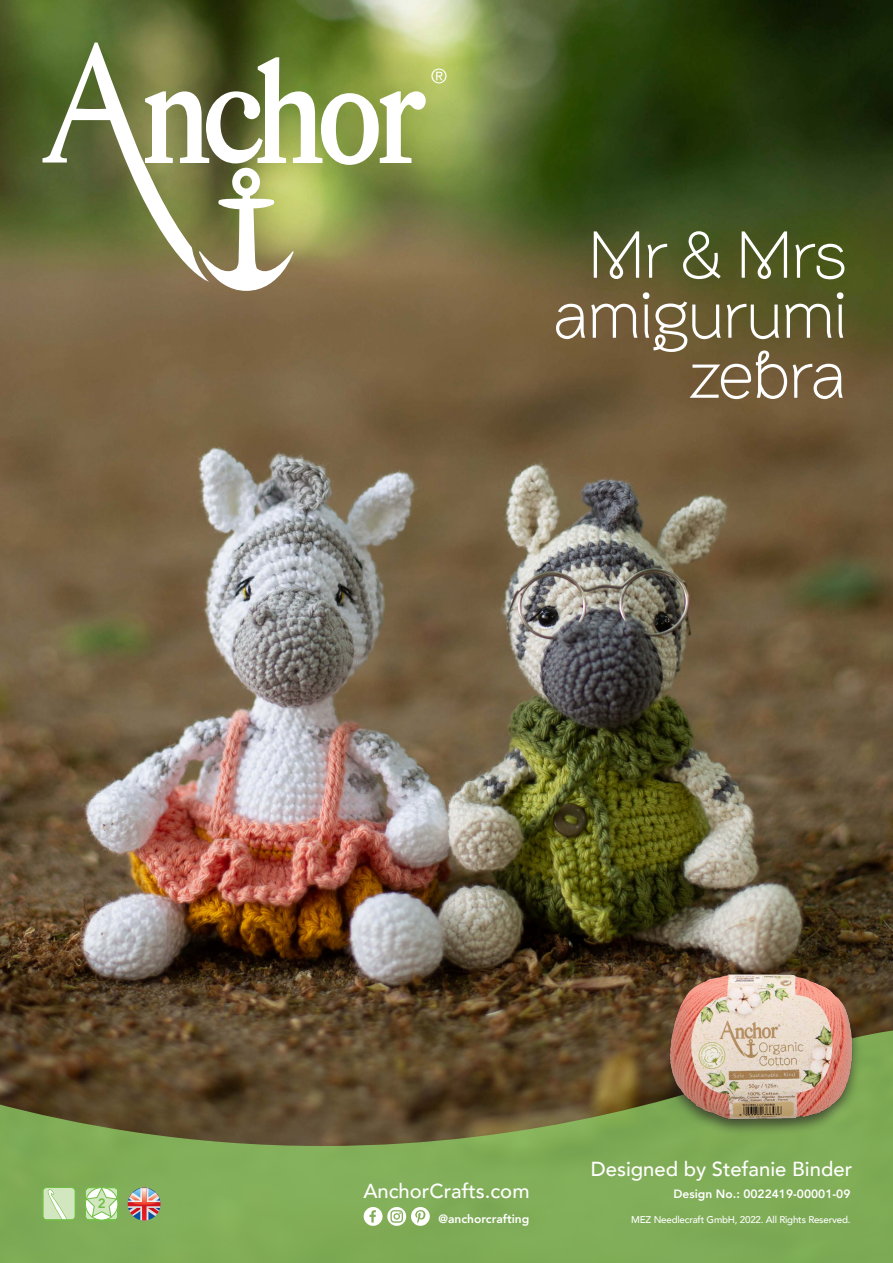
<style>
.page{position:relative;width:893px;height:1263px;background:#fff}
.page>*{position:absolute;margin:0;border:0;box-sizing:border-box;transform-origin:0 0}
.Head_Title{font:300 67.5px/60px "Brownstone Sans";letter-spacing:-.02em;color:#fff;text-align:right}
.Designed_by___Anchor{font:500 20.25px "Avenir";color:#fff}
.Number_of_Difficulty{font:800 13.5px "Avenir";color:#71bf44}
.Design_No{font:800 12px "Avenir";color:#fff}
.Designed_by___Anchor-2{font:800 12px "Avenir";color:#fff}
.t1{font:500 9.75px "Avenir";letter-spacing:-.02em;color:#fff}
</style>
<div class="page">
<img style="left:0;top:0;width:893px;height:1029px">
<svg style="left:0;top:1029px;width:893px;height:234px;background:#728646"></svg>
<div style="left:43px;top:1187px;width:32px;height:33px;background:#d2e7c0;border-radius:4px"></div>
<svg style="left:47px;top:1189px;width:28px;height:31px"></svg>
<div style="left:43px;top:1187px;width:33px;height:33px;border:1px solid #71bf44;border-radius:4px"></div>
<svg style="left:85px;top:1186px;width:34px;height:35px"></svg>
<svg style="left:364px;top:1207px;width:66px;height:19px"></svg>
<svg style="left:128px;top:1188px;width:33px;height:32px"></svg>
<img style="left:658px;top:948px;width:224px;height:215px">
<svg style="left:431px;top:69px;width:15px;height:14px"></svg>
<svg style="left:43px;top:43px;width:383px;height:248px"></svg>
<p class="Head_Title" style="left:553px;top:224px;width:295px">Mr &amp; Mrs amigurumi zebra</p>
<p class="Number_of_Difficulty" style="left:98px;top:1193px;width:9px">2</p>
<p class="Designed_by___Anchor" style="left:591px;top:1151px;width:263px">Designed by Stefanie Binder</p>
<p class="Designed_by___Anchor" style="left:363px;top:1173px;width:168px">AnchorCrafts.com</p>
<p class="Designed_by___Anchor-2" style="left:439px;top:1209px;width:92px">@anchorcrafting</p>
<p class="t1" style="left:631px;top:1211px;width:221px">MEZ Needlecraft GmbH, 2022. All Rights Reserved.</p>
<p class="Design_No" style="left:673px;top:1184px;width:178px">Design No.: 0022419-00001-09</p>
</div>
